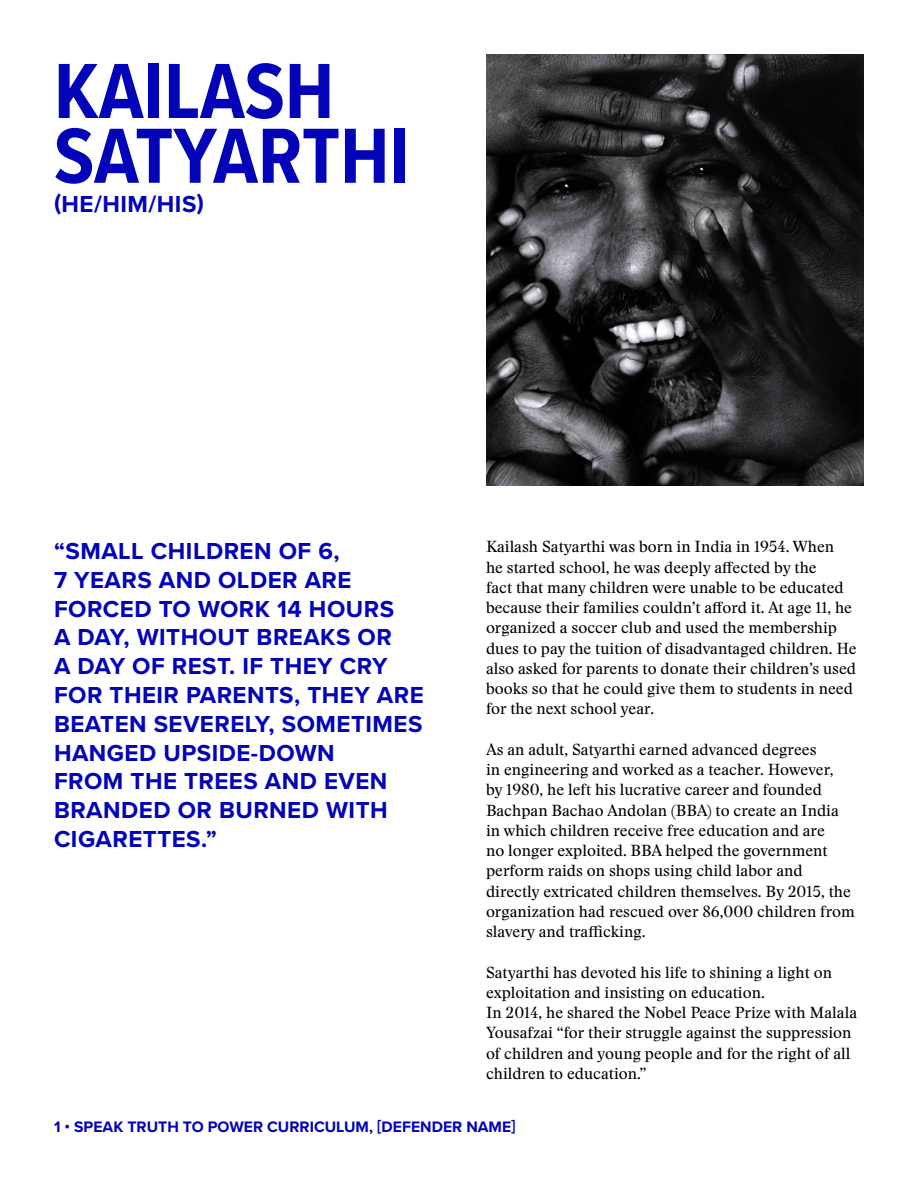
<style>
.page{position:relative;width:918px;height:1188px;background:#fff}
.page>*{position:absolute;margin:0;border:0;box-sizing:border-box;transform-origin:0 0}
.Primary_header__Blue{font:700 81px/64.8px "Proxima Nova Cond";color:#0303b8}
.Pronouns___Quote__Bl{font:700 24px/28.8px "Proxima Nova";letter-spacing:.02em;color:#0303b8}
.Body_Copy__Black{font:15.75px/20.2px "Stanley";color:#000}
.t1{font:700 15.75px "Proxima Nova";color:#0303b8}
</style>
<div class="page">
<img style="left:486px;top:54px;width:378px;height:432px">
<p class="Primary_header__Blue" style="left:54px;top:57px;width:357px">KAILASH<br>SATYARTHI</p>
<p class="Pronouns___Quote__Bl" style="left:54px;top:190px;width:152px">(HE/HIM/HIS)</p>
<p class="Pronouns___Quote__Bl" style="left:54px;top:536px;width:371px">“SMALL CHILDREN OF 6,<br>7 YEARS AND OLDER ARE<br>FORCED TO WORK 14 HOURS<br>A DAY, WITHOUT BREAKS OR<br>A DAY OF REST. IF THEY CRY<br>FOR THEIR PARENTS, THEY ARE<br>BEATEN SEVERELY, SOMETIMES<br>HANGED UPSIDE-DOWN<br>FROM THE TREES AND EVEN<br>BRANDED OR BURNED WITH<br>CIGARETTES.”</p>
<p class="Body_Copy__Black" style="left:486px;top:537px;width:372px">Kailash Satyarthi was born in India in 1954. When<br>he started school, he was deeply affected by the<br>fact that many children were unable to be educated because their families couldn’t afford it. At age 11, he organized a soccer club and used the membership dues to pay the tuition of disadvantaged children. He also asked for parents to donate their children’s used books so that he could give them to students in need for the next school year.</p>
<p class="Body_Copy__Black" style="left:486px;top:739px;width:370px">As an adult, Satyarthi earned advanced degrees<br>in engineering and worked as a teacher. However,<br>by 1980, he left his lucrative career and founded Bachpan Bachao Andolan (BBA) to create an India in which children receive free education and are<br>no longer exploited. BBA helped the government perform raids on shops using child labor and directly extricated children themselves. By 2015, the organization had rescued over 86,000 children from slavery and trafficking.</p>
<p class="Body_Copy__Black" style="left:486px;top:962px;width:348px">Satyarthi has devoted his life to shining a light on exploitation and insisting on education.</p>
<p class="Body_Copy__Black" style="left:486px;top:1003px;width:373px">In 2014, he shared the Nobel Peace Prize with Malala Yousafzai “for their struggle against the suppression of children and young people and for the right of all children to education.”</p>
<p class="t1" style="left:54px;top:1115px;width:463px">1 • SPEAK TRUTH TO POWER CURRICULUM, [DEFENDER NAME]</p>
</div>
